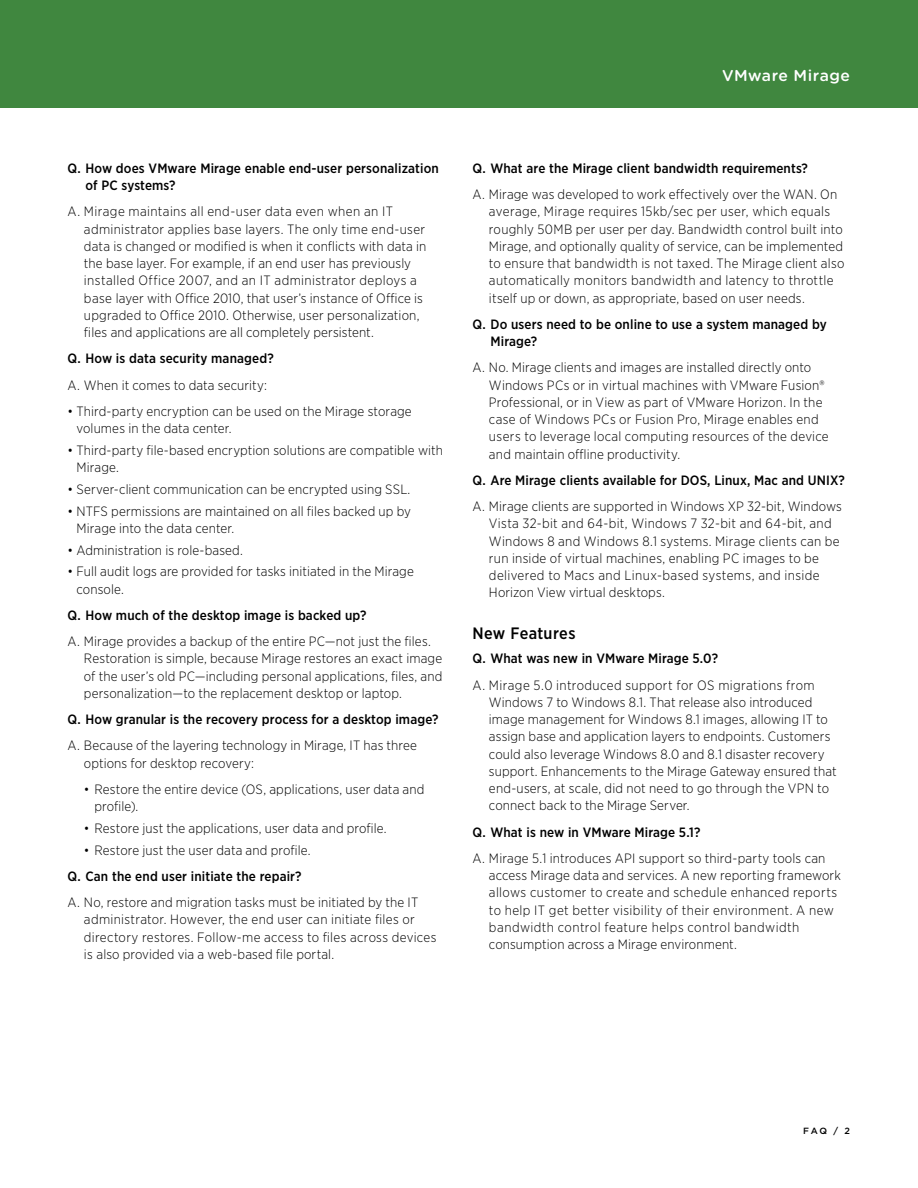
<style>
.page{position:relative;width:918px;height:1188px;background:#fff}
.page>*{position:absolute;margin:0;border:0;box-sizing:border-box;transform-origin:0 0}
.t1{font:500 16.5px "Gotham Narrow";letter-spacing:.02em;color:#000}
.t2{font:500 15.75px "Gotham Rounded";letter-spacing:.03em;color:#fff}
.t3{font:300 13.5px/17.2px "Gotham Narrow";letter-spacing:.01em;color:#000}
.t4{font:500 13.5px/17.2px "Gotham Narrow";letter-spacing:.01em;color:#000}
.t5{font:500 9px "Gotham";color:#000}
</style>
<div class="page">
<div style="left:0;top:0;width:918px;height:108px;background:#40873f"></div>
<p class="t2" style="left:722px;top:64px;width:129px">VMware Mirage</p>
<p class="t4" style="left:85px;top:159px;width:355px;text-indent:-18px">Q. How does VMware Mirage enable end-user personalization of PC systems?</p>
<p class="t3" style="left:84px;top:203px;width:344px;text-indent:-16px">A. Mirage maintains all end-user data even when an IT administrator applies base layers. The only time end-user data is changed or modified is when it conflicts with data in the base layer. For example, if an end user has previously installed Office 2007, and an IT administrator deploys a base layer with Office 2010, that user’s instance of Office is upgraded to Office 2010. Otherwise, user personalization, files and applications are all completely persistent.</p>
<p class="t4" style="left:68px;top:350px;width:208px">Q. How is data security managed?</p>
<p class="t3" style="left:68px;top:376px;width:201px">A. When it comes to data security:</p>
<p class="t3" style="left:77px;top:402px;width:337px;text-indent:-9px">• Third-party encryption can be used on the Mirage storage volumes in the data center.</p>
<p class="t3" style="left:77px;top:441px;width:368px;text-indent:-9px">• Third-party file-based encryption solutions are compatible with<br>Mirage.</p>
<p class="t3" style="left:68px;top:480px;width:344px">• Server-client communication can be encrypted using SSL.</p>
<p class="t3" style="left:77px;top:502px;width:336px;text-indent:-9px">• NTFS permissions are maintained on all files backed up by<br>Mirage into the data center.</p>
<p class="t3" style="left:68px;top:541px;width:177px">• Administration is role-based.</p>
<p class="t3" style="left:77px;top:563px;width:339px;text-indent:-9px">• Full audit logs are provided for tasks initiated in the Mirage console.</p>
<p class="t4" style="left:68px;top:606px;width:301px">Q. How much of the desktop image is backed up?</p>
<p class="t3" style="left:84px;top:632px;width:360px;text-indent:-16px">A. Mirage provides a backup of the entire PC—not just the files.<br>Restoration is simple, because Mirage restores an exact image of the user’s old PC—including personal applications, files, and personalization—to the replacement desktop or laptop.</p>
<p class="t4" style="left:68px;top:710px;width:372px">Q. How granular is the recovery process for a desktop image?</p>
<p class="t3" style="left:84px;top:737px;width:334px;text-indent:-16px">A. Because of the layering technology in Mirage, IT has three options for desktop recovery:</p>
<p class="t3" style="left:94px;top:780px;width:331px;text-indent:-11px">• Restore the entire device (OS, applications, user data and profile).</p>
<p class="t3" style="left:84px;top:819px;width:304px">• Restore just the applications, user data and profile.</p>
<p class="t3" style="left:84px;top:841px;width:228px">• Restore just the user data and profile.</p>
<p class="t4" style="left:68px;top:867px;width:236px">Q. Can the end user initiate the repair?</p>
<p class="t3" style="left:84px;top:893px;width:354px;text-indent:-16px">A. No, restore and migration tasks must be initiated by the IT administrator. However, the end user can initiate files or directory restores. Follow-me access to files across devices is also provided via a web-based file portal.</p>
<p class="t4" style="left:472px;top:159px;width:337px">Q. What are the Mirage client bandwidth requirements?</p>
<p class="t3" style="left:489px;top:185px;width:357px;text-indent:-16px">A. Mirage was developed to work effectively over the WAN. On average, Mirage requires 15kb/sec per user, which equals roughly 50MB per user per day. Bandwidth control built into Mirage, and optionally quality of service, can be implemented to ensure that bandwidth is not taxed. The Mirage client also automatically monitors bandwidth and latency to throttle itself up or down, as appropriate, based on user needs.</p>
<p class="t4" style="left:490px;top:315px;width:338px;text-indent:-18px">Q. Do users need to be online to use a system managed by<br>Mirage?</p>
<p class="t3" style="left:489px;top:359px;width:341px;text-indent:-16px">A. No. Mirage clients and images are installed directly onto Windows PCs or in virtual machines with VMware Fusion® Professional, or in View as part of VMware Horizon. In the case of Windows PCs or Fusion Pro, Mirage enables end users to leverage local computing resources of the device and maintain offline productivity.</p>
<p class="t4" style="left:472px;top:471px;width:374px">Q. Are Mirage clients available for DOS, Linux, Mac and UNIX?</p>
<p class="t3" style="left:489px;top:497px;width:354px;text-indent:-16px">A. Mirage clients are supported in Windows XP 32-bit, Windows Vista 32-bit and 64-bit, Windows 7 32-bit and 64-bit, and Windows 8 and Windows 8.1 systems. Mirage clients can be run inside of virtual machines, enabling PC images to be delivered to Macs and Linux-based systems, and inside Horizon View virtual desktops.</p>
<p class="t1" style="left:472px;top:622px;width:105px">New Features</p>
<p class="t4" style="left:472px;top:650px;width:247px">Q. What was new in VMware Mirage 5.0?</p>
<p class="t3" style="left:489px;top:676px;width:349px;text-indent:-16px">A. Mirage 5.0 introduced support for OS migrations from Windows 7 to Windows 8.1. That release also introduced image management for Windows 8.1 images, allowing IT to assign base and application layers to endpoints. Customers could also leverage Windows 8.0 and 8.1 disaster recovery support. Enhancements to the Mirage Gateway ensured that end-users, at scale, did not need to go through the VPN to connect back to the Mirage Server.</p>
<p class="t4" style="left:472px;top:823px;width:230px">Q. What is new in VMware Mirage 5.1?</p>
<p class="t3" style="left:489px;top:849px;width:353px;text-indent:-16px">A. Mirage 5.1 introduces API support so third-party tools can access Mirage data and services. A new reporting framework allows customer to create and schedule enhanced reports to help IT get better visibility of their environment. A new bandwidth control feature helps control bandwidth consumption across a Mirage environment.</p>
<p class="t5" style="left:803px;top:1125px;width:48px">FAQ / 2</p>
</div>
